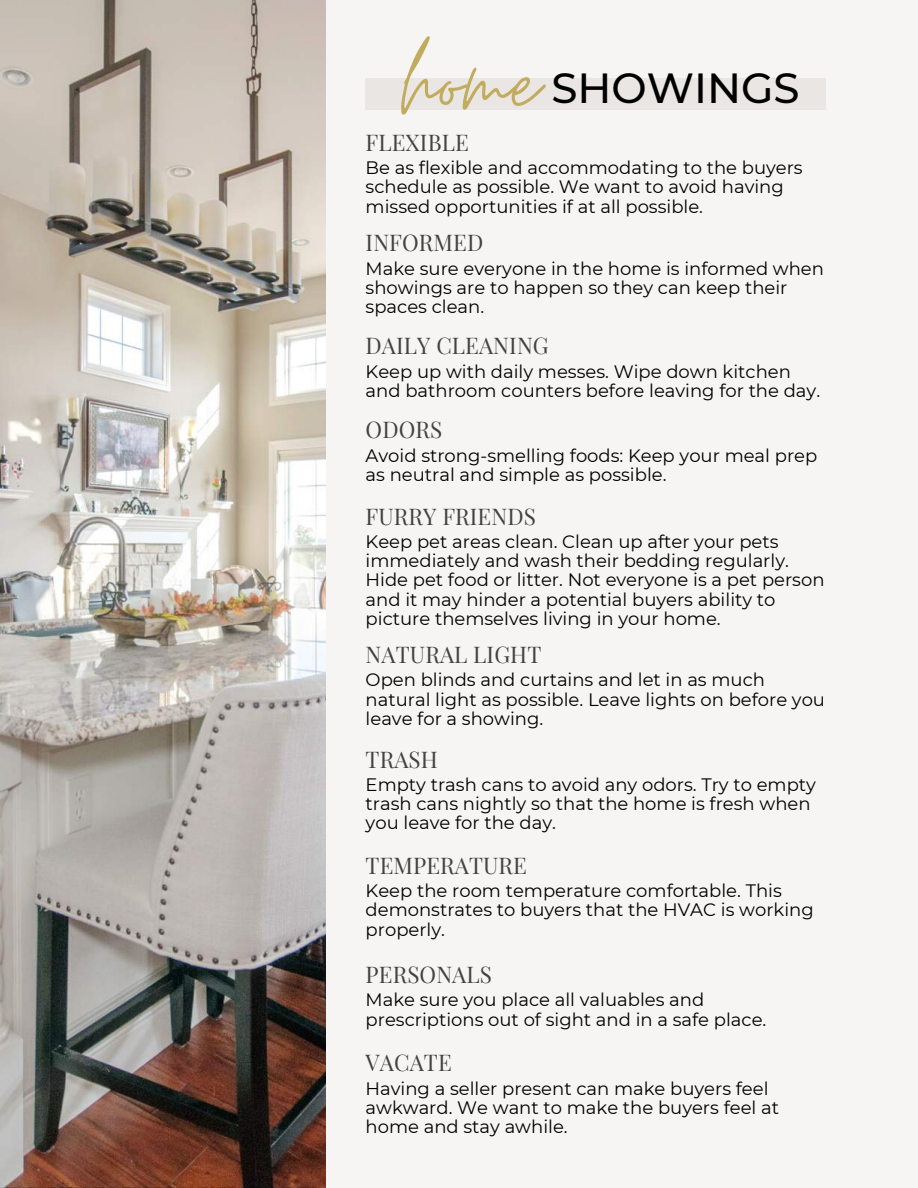
<style>
.page{position:relative;width:918px;height:1188px;background:#fff}
.page>*{position:absolute;margin:0;border:0;box-sizing:border-box;transform-origin:0 0}
.t1{font:118.35px "Moon Time";color:#c1ac5e}
.t2{font:500 42px "Montserrat";color:#000}
.t3{font:22.5px "Playfair Display";letter-spacing:.005em;color:#434141}
.t4{font:18px/19.2px "Montserrat";color:#000}
</style>
<div class="page">
<img style="left:0;top:0;width:326px;height:1188px">
<div style="left:326px;top:0;width:592px;height:1188px;background:#f7f5f3"></div>
<div style="left:366px;top:78px;width:460px;height:32px;background:#e9e5e2"></div>
<h1 class="t1" style="left:401px;top:10px;width:140px">home</h1>
<h2 class="t2" style="left:551px;top:63px;width:250px">SHOWINGS</h2>
<p class="t3" style="left:366px;top:126px;width:105px">FLEXIBLE</p>
<p class="t4" style="left:366px;top:158px;width:439px">Be as flexible and accommodating to the buyers schedule as possible. We want to avoid having missed opportunities if at all possible.</p>
<p class="t3" style="left:366px;top:227px;width:119px">INFORMED</p>
<p class="t4" style="left:366px;top:259px;width:460px">Make sure everyone in the home is informed when showings are to happen so they can keep their spaces clean.</p>
<p class="t3" style="left:366px;top:330px;width:185px">DAILY CLEANING</p>
<p class="t4" style="left:366px;top:362px;width:456px">Keep up with daily messes. Wipe down kitchen and bathroom counters before leaving for the day.</p>
<p class="t3" style="left:366px;top:414px;width:78px">ODORS</p>
<p class="t4" style="left:366px;top:446px;width:453px">Avoid strong-smelling foods: Keep your meal prep as neutral and simple as possible.</p>
<p class="t3" style="left:366px;top:500px;width:172px">FURRY FRIENDS</p>
<p class="t4" style="left:366px;top:532px;width:460px">Keep pet areas clean. Clean up after your pets immediately and wash their bedding regularly.<br>Hide pet food or litter. Not everyone is a pet person and it may hinder a potential buyers ability to picture themselves living in your home.</p>
<p class="t3" style="left:366px;top:639px;width:177px">NATURAL LIGHT</p>
<p class="t4" style="left:366px;top:670px;width:461px">Open blinds and curtains and let in as much natural light as possible. Leave lights on before you leave for a showing.</p>
<p class="t3" style="left:366px;top:743px;width:74px">TRASH</p>
<p class="t4" style="left:366px;top:775px;width:452px">Empty trash cans to avoid any odors. Try to empty trash cans nightly so that the home is fresh when you leave for the day.</p>
<p class="t3" style="left:366px;top:849px;width:163px">TEMPERATURE</p>
<p class="t4" style="left:366px;top:881px;width:450px">Keep the room temperature comfortable. This demonstrates to buyers that the HVAC is working properly.</p>
<p class="t3" style="left:366px;top:959px;width:128px">PERSONALS</p>
<p class="t4" style="left:366px;top:990px;width:402px">Make sure you place all valuables and prescriptions out of sight and in a safe place.</p>
<p class="t3" style="left:366px;top:1047px;width:88px">VACATE</p>
<p class="t4" style="left:366px;top:1079px;width:415px">Having a seller present can make buyers feel awkward. We want to make the buyers feel at home and stay awhile.</p>
</div>
